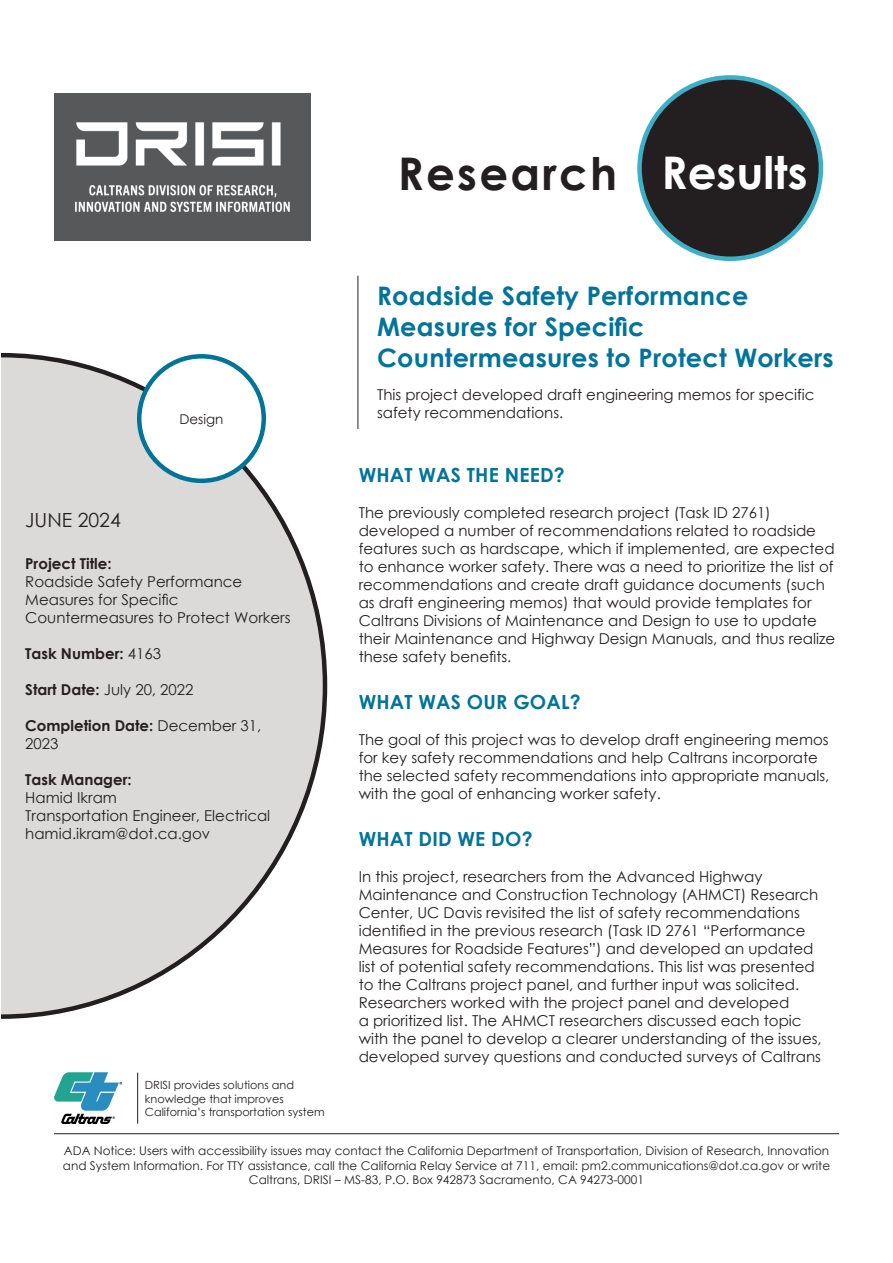
<style>
.page{position:relative;width:893px;height:1263px;background:#fff}
.page>*{position:absolute;margin:0;border:0;box-sizing:border-box;transform-origin:0 0}
.Body_Copy{font:700 45px "Century Gothic";letter-spacing:.05em;color:#231f20}
.Body_Copy-2{font:700 25.5px/30.6px "Century Gothic";letter-spacing:.01em;color:#007398}
.Body_Copy-3{font:700 19.5px "Century Gothic";letter-spacing:.01em;color:#007398}
.t1{font:19.5px "Century Gothic";color:#231f20}
.Body_Copy-4{font:15px/18px "Century Gothic";color:#231f20}
.t2{font:700 15px/18px "Century Gothic";color:#231f20}
.t3{font:13.5px "Century Gothic";color:#231f20}
.t4{font:12px "Century Gothic";color:#231f20}
.t5{font:11.25px/13.5px "Century Gothic";color:#231f20}
.s1{font-weight:700}
.s2{font-weight:400}
.s3{color:#fff}
</style>
<div class="page">
<hr style="left:358px;top:276px;width:1px;height:153px;background:#231f20">
<svg style="left:1px;top:352px;width:327px;height:667px"></svg>
<div style="left:139px;top:356px;width:125px;height:125px;background:#fff;border-radius:50%"></div>
<div style="left:137px;top:354px;width:129px;height:129px;border:4px solid #007398;border-radius:50%"></div>
<div style="left:640px;top:77px;width:181px;height:182px;background:#231f20;border-radius:50%"></div>
<div style="left:637px;top:75px;width:186px;height:186px;border:4px solid #3db0c7;border-radius:50%"></div>
<hr style="left:137px;top:1072px;width:1px;height:52px;background:#231f20">
<hr style="left:54px;top:1133px;width:785px;height:1px;background:#231f20">
<img style="left:54px;top:1072px;width:68px;height:52px">
<div style="left:54px;top:93px;width:257px;height:147px;background:#57585a"></div>
<img style="left:75px;top:123px;width:214px;height:88px">
<p class="t3" style="left:179px;top:409px;width:46px">Design</p>
<p class="t1" style="left:25px;top:507px;width:97px">JUNE 2024</p>
<p class="Body_Copy-4" style="left:25px;top:554px;width:267px"><span class="s1">Project Title:<br></span>Roadside Safety Performance<br>Measures for Specific<br>Countermeasures to Protect Workers</p>
<p class="t2" style="left:25px;top:644px;width:137px">Task Number: <span class="s2">4163</span></p>
<p class="Body_Copy-4" style="left:25px;top:680px;width:170px"><span class="s1">Start Date:</span> July 20, 2022</p>
<p class="t2" style="left:25px;top:716px;width:238px">Completion Date: <span class="s2">December 31,<br>2023</span></p>
<p class="Body_Copy-4" style="left:25px;top:770px;width:247px"><span class="s1">Task Manager:<br></span>Hamid Ikram<br>Transportation Engineer, Electrical hamid.ikram@dot.ca.gov</p>
<p class="Body_Copy" style="left:398px;top:139px;width:411px">Research <span class="s3">Results</span></p>
<p class="Body_Copy-2" style="left:377px;top:280px;width:458px">Roadside Safety Performance<br>Measures for Specific<br>Countermeasures to Protect Workers</p>
<p class="Body_Copy-4" style="left:377px;top:386px;width:439px">This project developed draft engineering memos for specific safety recommendations.</p>
<p class="Body_Copy-3" style="left:359px;top:460px;width:208px">WHAT WAS THE NEED?</p>
<p class="Body_Copy-4" style="left:359px;top:504px;width:478px">The previously completed research project (Task ID 2761) developed a number of recommendations related to roadside features such as hardscape, which if implemented, are expected to enhance worker safety. There was a need to prioritize the list of recommendations and create draft guidance documents (such as draft engineering memos) that would provide templates for Caltrans Divisions of Maintenance and Design to use to update their Maintenance and Highway Design Manuals, and thus realize these safety benefits.</p>
<p class="Body_Copy-3" style="left:359px;top:687px;width:224px">WHAT WAS OUR GOAL?</p>
<p class="Body_Copy-4" style="left:359px;top:730px;width:472px">The goal of this project was to develop draft engineering memos for key safety recommendations and help Caltrans incorporate the selected safety recommendations into appropriate manuals, with the goal of enhancing worker safety.</p>
<p class="Body_Copy-3" style="left:359px;top:824px;width:175px">WHAT DID WE DO?</p>
<p class="Body_Copy-4" style="left:359px;top:867px;width:465px">In this project, researchers from the Advanced Highway Maintenance and Construction Technology (AHMCT) Research Center, UC Davis revisited the list of safety recommendations identified in the previous research (Task ID 2761 “Performance Measures for Roadside Features”) and developed an updated list of potential safety recommendations. This list was presented to the Caltrans project panel, and further input was solicited.<br>Researchers worked with the project panel and developed<br>a prioritized list. The AHMCT researchers discussed each topic with the panel to develop a clearer understanding of the issues, developed survey questions and conducted surveys of Caltrans</p>
<p class="t5" style="left:145px;top:1078px;width:181px">DRISI provides solutions and knowledge that improves<br>California’s transportation system</p>
<p class="t4" style="left:64px;top:1142px;width:767px">ADA Notice: Users with accessibility issues may contact the California Department of Transportation, Division of Research, Innovation</p>
<p class="t4" style="left:63px;top:1157px;width:769px">and System Information. For TTY assistance, call the California Relay Service at 711, email: pm2.communications@dot.ca.gov or write</p>
<p class="t4" style="left:249px;top:1171px;width:397px">Caltrans, DRISI – MS-83, P.O. Box 942873 Sacramento, CA 94273-0001</p>
</div>
